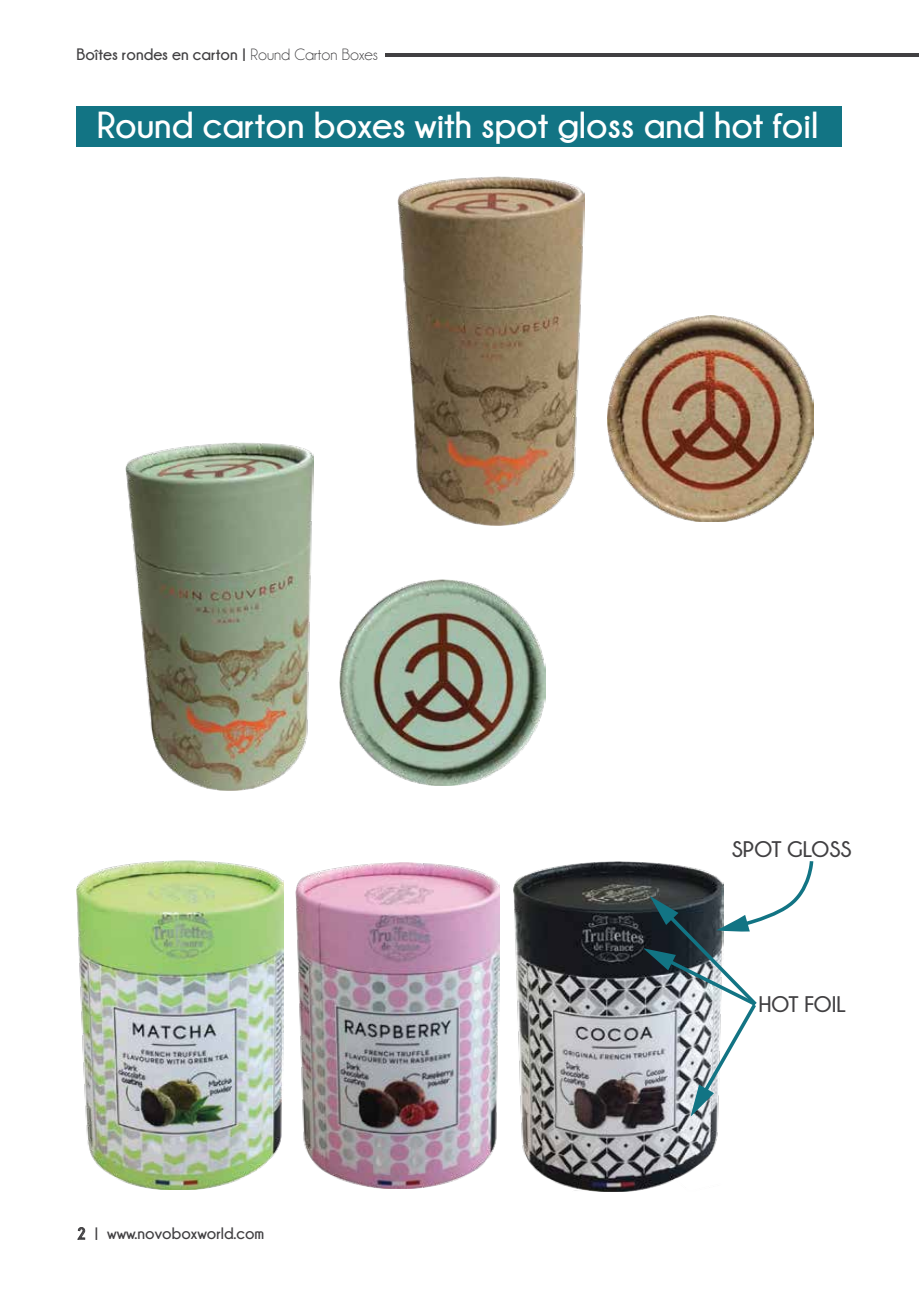
<style>
.page{position:relative;width:919px;height:1289px;background:#fff}
.page>*{position:absolute;margin:0;border:0;box-sizing:border-box;transform-origin:0 0}
.t1{font:700 37.5px "Champagne&Limousines";color:#fff}
.t2{font:700 22.5px "Champagne&Limousines";color:#414042}
.t3{font:700 16.5px "Champagne&Limousines";color:#414042}
.s1{font-weight:400}
</style>
<div class="page">
<div style="left:77px;top:106px;width:765px;height:40px;background:#127484"></div>
<img style="left:295px;top:862px;width:204px;height:326px">
<img style="left:513px;top:861px;width:206px;height:330px">
<img style="left:77px;top:860px;width:207px;height:329px">
<svg style="left:643px;top:861px;width:170px;height:255px"></svg>
<img style="left:125px;top:442px;width:189px;height:348px">
<img style="left:339px;top:579px;width:207px;height:206px">
<img style="left:397px;top:176px;width:187px;height:349px">
<img style="left:608px;top:316px;width:205px;height:205px">
<hr style="left:385px;top:53px;width:533px;height:4px;background:#414042">
<svg style="left:77px;top:1227px;width:8px;height:12px"></svg>
<p class="t3" style="left:77px;top:45px;width:303px">Boîtes rondes en carton | <span class="s1">Round Carton Boxes</span></p>
<h1 class="t1" style="left:97px;top:104px;width:723px">Round carton boxes with spot gloss and hot foil</h1>
<h2 class="t2" style="left:731px;top:836px;width:121px">SPOT GLOSS</h2>
<p class="t3" style="left:77px;top:1224px;width:189px">2 | www.novoboxworld.com</p>
<h2 class="t2" style="left:759px;top:991px;width:88px">HOT FOIL</h2>
</div>
